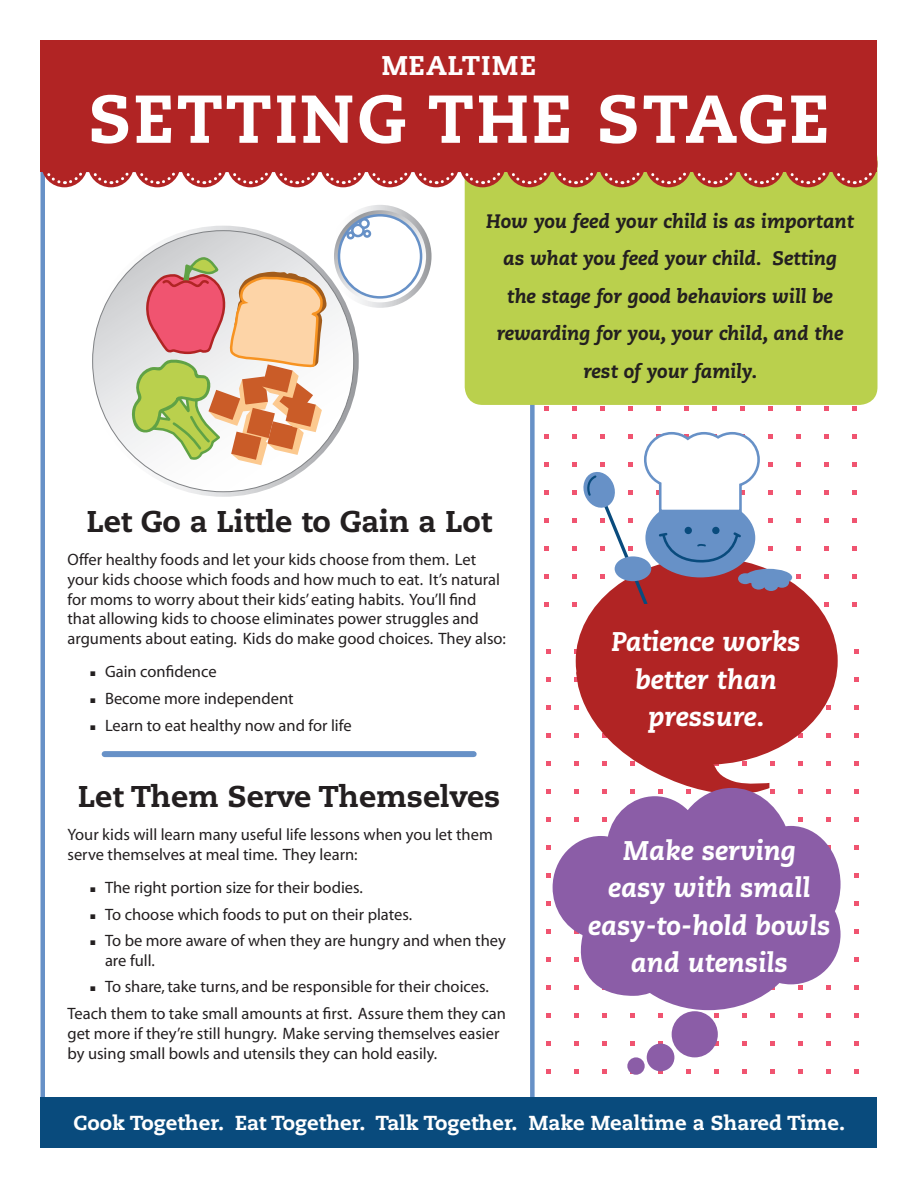
<style>
.page{position:relative;width:918px;height:1188px;background:#fff}
.page>*{position:absolute;margin:0;border:0;box-sizing:border-box;transform-origin:0 0}
.t1{font:800 67.5px "Caecilia";letter-spacing:.04em;color:#fff}
.t2{font:800 30px "Caecilia";color:#231f20}
.t3{font:italic 800 27px/37.5px "Caecilia";color:#fff;text-align:center}
.t4{font:800 27px "Caecilia";letter-spacing:.04em;color:#fff}
.t5{font:800 20.25px "Caecilia";color:#fff}
.t6{font:italic 800 19.5px/37.5px "Caecilia";color:#231f20;text-align:center}
.t7{font:16.5px/19.8px "Myriad";color:#231f20}
</style>
<div class="page">
<div style="left:40px;top:168px;width:495px;height:979px;background:#fff;border:4px solid #6791c7"></div>
<div style="left:105px;top:751px;width:369px;height:6px;background:#6791c7"></div>
<div style="left:465px;top:141px;width:413px;height:264px;background:#bad04d;border-radius:18px"></div>
<svg style="left:575px;top:566px;width:263px;height:222px;fill:#b12424"></svg>
<svg style="left:553px;top:788px;width:288px;height:222px;fill:#8b5da7"></svg>
<div style="left:672px;top:1011px;width:46px;height:46px;background:#8b5da7;border-radius:50%"></div>
<div style="left:647px;top:1044px;width:27px;height:27px;background:#8b5da7;border-radius:50%"></div>
<div style="left:627px;top:1057px;width:18px;height:18px;background:#8b5da7;border-radius:50%"></div>
<svg style="left:88px;top:226px;width:271px;height:271px"></svg>
<svg style="left:93px;top:231px;width:261px;height:261px"></svg>
<svg style="left:329px;top:205px;width:103px;height:103px"></svg>
<svg style="left:334px;top:210px;width:92px;height:92px"></svg>
<svg style="left:338px;top:214px;width:84px;height:85px"></svg>
<div style="left:347px;top:231px;width:8px;height:8px;border:3px solid #6791c7;border-radius:50%"></div>
<svg style="left:131px;top:255px;width:197px;height:210px"></svg>
<div style="left:745px;top:569px;width:47px;height:17px;background:#6791c7;border-radius:50%"></div>
<div style="left:751px;top:579px;width:15px;height:11px;background:#6791c7;border-radius:50%"></div>
<div style="left:764px;top:580px;width:14px;height:11px;background:#6791c7;border-radius:50%"></div>
<div style="left:775px;top:577px;width:14px;height:11px;background:#6791c7;border-radius:50%"></div>
<svg style="left:581px;top:432px;width:180px;height:171px"></svg>
<svg style="left:42px;top:172px;width:834px;height:14px"></svg>
<div style="left:40px;top:1097px;width:838px;height:51px;background:#094b7d"></div>
<div style="left:40px;top:40px;width:838px;height:132px;background:#b12424"></div>
<h3 class="t4" style="left:382px;top:49px;width:156px">MEALTIME</h3>
<h1 class="t1" style="left:89px;top:77px;width:742px">SETTING THE STAGE</h1>
<p class="t6" style="left:486px;top:203px;width:370px">How you feed your child is as important as what you feed your child. Setting<br>the stage for good behaviors will be rewarding for you, your child, and the rest of your family.</p>
<h2 class="t2" style="left:86px;top:503px;width:407px">Let Go a Little to Gain a Lot</h2>
<p class="t7" style="left:68px;top:550px;width:440px">Offer healthy foods and let your kids choose from them. Let your kids choose which foods and how much to eat. It’s natural for moms to worry about their kids’ eating habits. You’ll find that allowing kids to choose eliminates power struggles and arguments about eating. Kids do make good choices. They also:</p>
<p class="t7" style="left:89px;top:659px;width:265px;line-height:26.5px">◾ Gain confidence<br>◾ Become more independent<br>◾ Learn to eat healthy now and for life</p>
<h2 class="t2" style="left:78px;top:778px;width:424px">Let Them Serve Themselves</h2>
<p class="t7" style="left:68px;top:825px;width:427px">Your kids will learn many useful life lessons when you let them serve themselves at meal time. They learn:</p>
<p class="t7" style="left:89px;top:875px;width:419px;line-height:26.5px">◾ The right portion size for their bodies.<br>◾ To choose which foods to put on their plates.<br>◾ To be more aware of when they are hungry and when they</p>
<p class="t7" style="left:105px;top:951px;width:52px">are full.</p>
<p class="t7" style="left:89px;top:978px;width:402px">◾ To share, take turns, and be responsible for their choices.</p>
<p class="t7" style="left:68px;top:1004px;width:440px">Teach them to take small amounts at first. Assure them they can</p>
<p class="t7" style="left:68px;top:1024px;width:433px">get more if they’re still hungry. Make serving themselves easier by using small bowls and utensils they can hold easily.</p>
<h3 class="t3" style="left:612px;top:623px;width:191px">Patience works better than pressure.</h3>
<h3 class="t3" style="left:588px;top:832px;width:244px">Make serving<br>easy with small easy-to-hold bowls and utensils</h3>
<p class="t5" style="left:74px;top:1111px;width:773px">Cook Together. Eat Together. Talk Together. Make Mealtime a Shared Time.</p>
</div>
